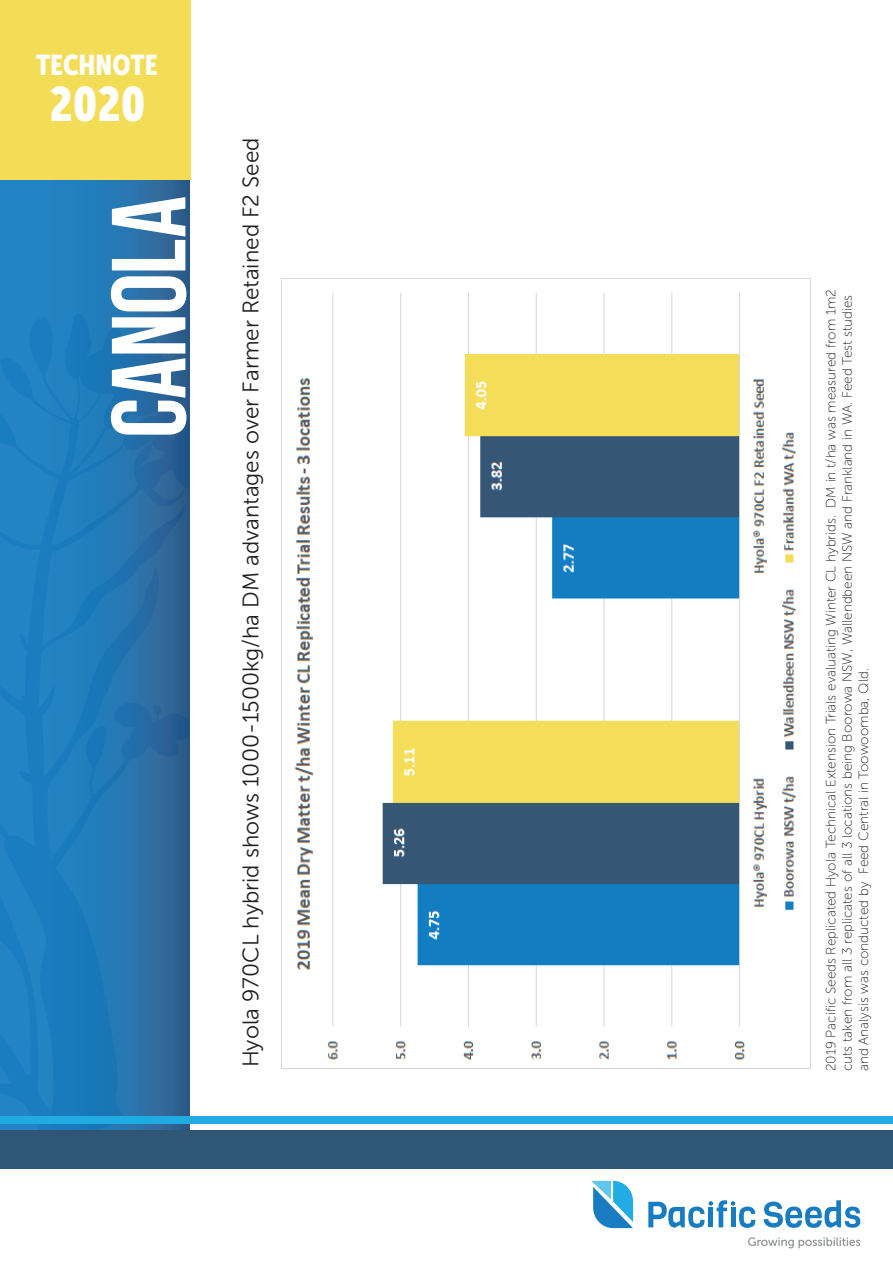
<style>
.page{position:relative;width:893px;height:1263px;background:#fff}
.page>*{position:absolute;margin:0;border:0;box-sizing:border-box;transform-origin:0 0}
.t1{font:105px "Bebas Neue";letter-spacing:-.01em;color:#fff}
.t2{font:48px "Museo Sans Cond 900";color:#fff}
.t3{font:28.5px "Museo Sans Cond 900";color:#fff}
.t4{font:22.5px "Museo Sans 300";color:#231f20}
.t5{font:13.5px/16.2px "Museo Sans 100";color:#231f20}
</style>
<div class="page">
<svg style="left:748px;top:1237px;width:112px;height:11px"></svg>
<svg style="left:764px;top:1200px;width:96px;height:28px"></svg>
<svg style="left:648px;top:1200px;width:107px;height:28px"></svg>
<svg style="left:591px;top:1181px;width:42px;height:47px"></svg>
<svg style="left:0;top:180px;width:190px;height:950px;background:#2476b2"></svg>
<div style="left:0;top:0;width:191px;height:180px;background:#f3dd56"></div>
<div style="left:0;top:1130px;width:893px;height:39px;background:#305676"></div>
<div style="left:0;top:1116px;width:893px;height:8px;background:#20ace3"></div>
<img style="left:281px;top:279px;width:529px;height:790px">
<h3 class="t3" style="left:36px;top:49px;width:123px">TECHNOTE</h3>
<h2 class="t2" style="left:49px;top:77px;width:98px">2020</h2>
<h1 class="t1" style="left:90px;top:438px;width:244px;rotate:-90deg">canola</h1>
<p class="t4" style="left:239px;top:1067px;width:931px;rotate:-90deg">Hyola 970CL hybrid shows 1000-1500kg/ha DM advantages over Farmer Retained F2 Seed</p>
<p class="t5" style="left:823px;top:1071px;width:783px;rotate:-90deg">2019 Pacific Seeds Replicated Hyola Technical Extension Trials evaluating Winter CL hybrids. DM in t/ha was measured from 1m2 cuts taken from all 3 replicates of all 3 locations being Boorowa NSW, Wallendbeen NSW and Frankland in WA. Feed Test studies</p>
<p class="t5" style="left:855px;top:1071px;width:405px;rotate:-90deg">and Analysis was conducted by Feed Central in Toowoomba, Qld.</p>
</div>
